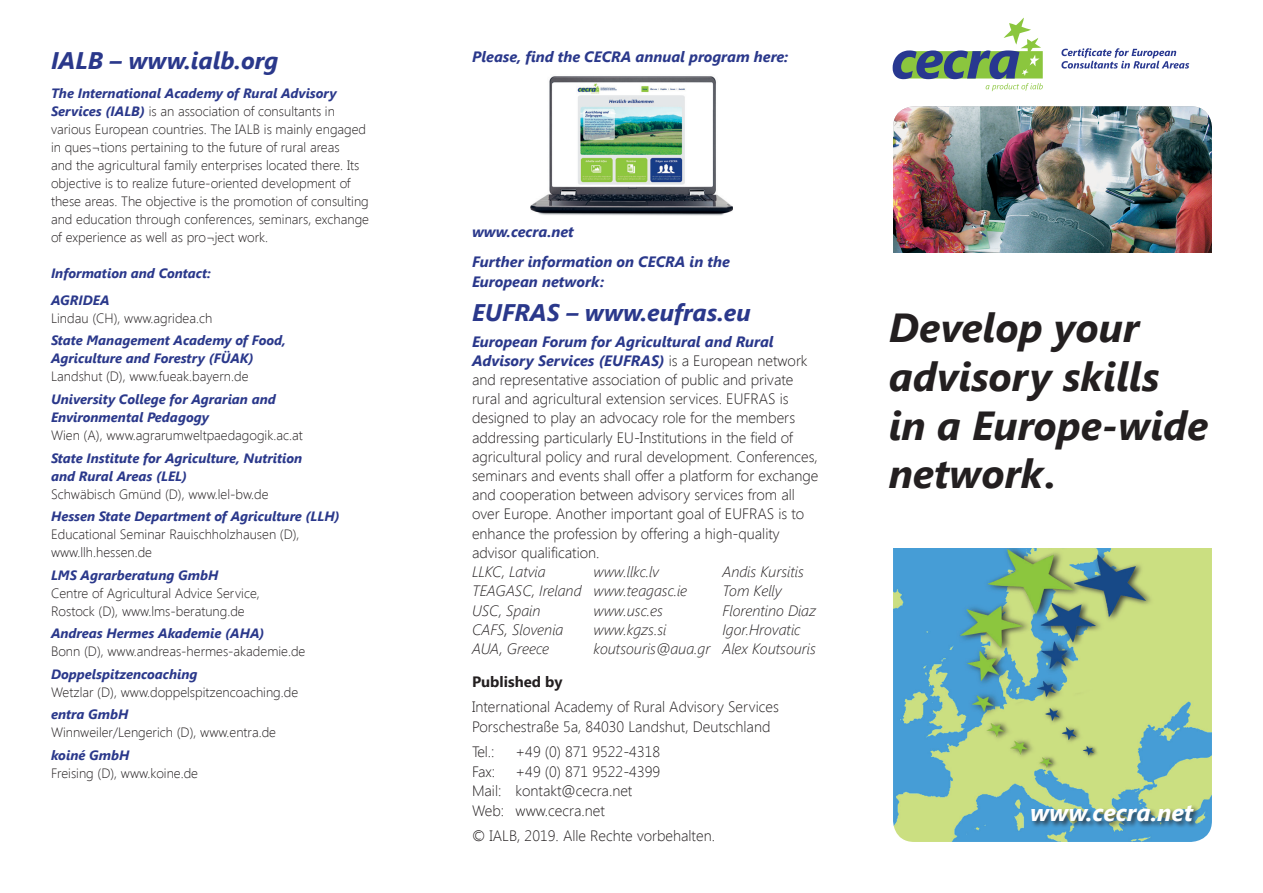
<style>
.page{position:relative;width:1263px;height:893px;background:#fff}
.page>*{position:absolute;margin:0;border:0;box-sizing:border-box;transform-origin:0 0}
.t1{font:italic 700 40.5px/48.6px "Segoe UI";color:#231f20}
.t2{font:italic 700 24px "Segoe UI";color:#2a388b}
.t3{font:italic 700 24px "Segoe UI";color:#fff}
.t4{font:300 15px/19.2px "Segoe UI";color:#231f20}
.t5{font:italic 300 15px "Segoe UI";color:#231f20}
.t6{font:italic 700 15px/19.5px "Segoe UI";color:#2a388b}
.t7{font:700 15px "Segoe UI";color:#231f20}
.t8{font:300 13.5px/18px "Segoe UI";color:#231f20}
.t9{font:italic 700 13.5px/18px "Segoe UI";color:#2a388b}
.s1{font-weight:700;font-style:italic;color:#2a388b}
</style>
<div class="page">
<img style="left:893px;top:106px;width:319px;height:147px">
<img style="left:893px;top:548px;width:319px;height:294px">
<svg style="left:893px;top:18px;width:150px;height:73px"></svg>
<svg style="left:1061px;top:48px;width:128px;height:21px"></svg>
<div style="left:1030px;top:804px;width:171px;height:24px;background:#231f20;opacity:.75"></div>
<img style="left:530px;top:76px;width:202px;height:140px">
<p class="t2" style="left:51px;top:43px;width:229px">IALB – www.ialb.org</p>
<p class="t8" style="left:51px;top:84px;width:320px"><span class="s1">The International Academy of Rural Advisory Services (IALB)</span> is an association of consultants in various European countries. The IALB is mainly engaged in ques¬tions pertaining to the future of rural areas<br>and the agricultural family enterprises located there. Its objective is to realize future-oriented development of these areas. The objective is the promotion of consulting and education through conferences, seminars, exchange of experience as well as pro¬ject work.</p>
<p class="t9" style="left:51px;top:263px;width:161px">Information and Contact:</p>
<p class="t9" style="left:51px;top:290px;width:60px">AGRIDEA</p>
<p class="t8" style="left:51px;top:309px;width:163px">Lindau (CH), www.agridea.ch</p>
<p class="t9" style="left:51px;top:331px;width:236px">State Management Academy of Food,<br>Agriculture and Forestry (FÜAK)</p>
<p class="t8" style="left:51px;top:367px;width:199px">Landshut (D), www.fueak.bayern.de</p>
<p class="t9" style="left:51px;top:389px;width:226px">University College for Agrarian and<br>Environmental Pedagogy</p>
<p class="t8" style="left:51px;top:426px;width:253px">Wien (A), www.agrarumweltpaedagogik.ac.at</p>
<p class="t9" style="left:51px;top:448px;width:253px">State Institute for Agriculture, Nutrition and Rural Areas (LEL)</p>
<p class="t8" style="left:51px;top:484px;width:219px">Schwäbisch Gmünd (D), www.lel-bw.de</p>
<p class="t9" style="left:51px;top:506px;width:290px">Hessen State Department of Agriculture (LLH)</p>
<p class="t8" style="left:51px;top:525px;width:250px">Educational Seminar Rauischholzhausen (D),</p>
<p class="t8" style="left:51px;top:543px;width:103px">www.llh.hessen.de</p>
<p class="t9" style="left:51px;top:565px;width:169px">LMS Agrarberatung GmbH</p>
<p class="t8" style="left:51px;top:583px;width:210px">Centre of Agricultural Advice Service,<br>Rostock (D), www.lms-beratung.de</p>
<p class="t9" style="left:51px;top:623px;width:215px">Andreas Hermes Akademie (AHA)</p>
<p class="t8" style="left:51px;top:642px;width:256px">Bonn (D), www.andreas-hermes-akademie.de</p>
<p class="t8" style="left:51px;top:664px;width:249px"><span class="s1">Doppelspitzencoaching<br></span>Wetzlar (D), www.doppelspitzencoaching.de</p>
<p class="t9" style="left:51px;top:704px;width:79px">entra GmbH</p>
<p class="t8" style="left:51px;top:723px;width:227px">Winnweiler/Lengerich (D), www.entra.de</p>
<p class="t9" style="left:51px;top:745px;width:80px">koiné GmbH</p>
<p class="t8" style="left:51px;top:763px;width:149px">Freising (D), www.koine.de</p>
<p class="t6" style="left:472px;top:46px;width:318px">Please, find the CECRA annual program here:</p>
<p class="t6" style="left:472px;top:222px;width:103px">www.cecra.net</p>
<p class="t6" style="left:472px;top:252px;width:259px">Further information on CECRA in the<br>European network:</p>
<p class="t2" style="left:472px;top:296px;width:280px">EUFRAS – www.eufras.eu</p>
<p class="t4" style="left:472px;top:331px;width:348px"><span class="s1">European Forum for Agricultural and Rural Advisory Services (EUFRAS)</span> is a European network and representative association of public and private rural and agricultural extension services. EUFRAS is designed to play an advocacy role for the members addressing particularly EU-Institutions in the field of agricultural policy and rural development. Conferences, seminars and events shall offer a platform for exchange and cooperation between advisory services from all over Europe. Another important goal of EUFRAS is to enhance the profession by offering a high-quality advisor qualification.</p>
<p class="t5" style="left:472px;top:558px;width:75px">LLKC, Latvia</p>
<p class="t5" style="left:593px;top:558px;width:67px">www.llkc.lv</p>
<p class="t5" style="left:722px;top:558px;width:83px">Andis Kursitis</p>
<p class="t5" style="left:472px;top:577px;width:217px">TEAGASC, Ireland www.teagasc.ie</p>
<p class="t5" style="left:722px;top:577px;width:60px">Tom Kelly</p>
<p class="t5" style="left:472px;top:596px;width:70px">USC, Spain</p>
<p class="t5" style="left:593px;top:596px;width:71px">www.usc.es</p>
<p class="t5" style="left:722px;top:596px;width:95px">Florentino Diaz</p>
<p class="t5" style="left:472px;top:615px;width:93px">CAFS, Slovenia</p>
<p class="t5" style="left:593px;top:615px;width:74px">www.kgzs.si</p>
<p class="t5" style="left:722px;top:615px;width:79px">Igor.Hrovatic</p>
<p class="t5" style="left:472px;top:634px;width:79px">AUA, Greece</p>
<p class="t5" style="left:593px;top:634px;width:224px">koutsouris@aua.gr Alex Koutsouris</p>
<p class="t7" style="left:472px;top:667px;width:92px">Published by</p>
<p class="t4" style="left:472px;top:697px;width:308px">International Academy of Rural Advisory Services</p>
<p class="t4" style="left:472px;top:716px;width:300px">Porschestraße 5a, 84030 Landshut, Deutschland</p>
<p class="t4" style="left:472px;top:742px;width:24px">Tel.:</p>
<p class="t4" style="left:515px;top:742px;width:146px">+49 (0) 871 9522-4318</p>
<p class="t4" style="left:472px;top:761px;width:25px">Fax:</p>
<p class="t4" style="left:515px;top:761px;width:146px">+49 (0) 871 9522-4399</p>
<p class="t4" style="left:472px;top:781px;width:162px">Mail: kontakt@cecra.net</p>
<p class="t4" style="left:472px;top:800px;width:134px">Web: www.cecra.net</p>
<p class="t4" style="left:472px;top:826px;width:244px">© IALB, 2019. Alle Rechte vorbehalten.</p>
<p class="t1" style="left:889px;top:301px;width:252px">Develop your</p>
<p class="t1" style="left:889px;top:350px;width:272px">advisory skills</p>
<p class="t1" style="left:889px;top:399px;width:321px">in a Europe-wide network.</p>
<p class="t3" style="left:1030px;top:795px;width:164px">www.cecra.net</p>
</div>
